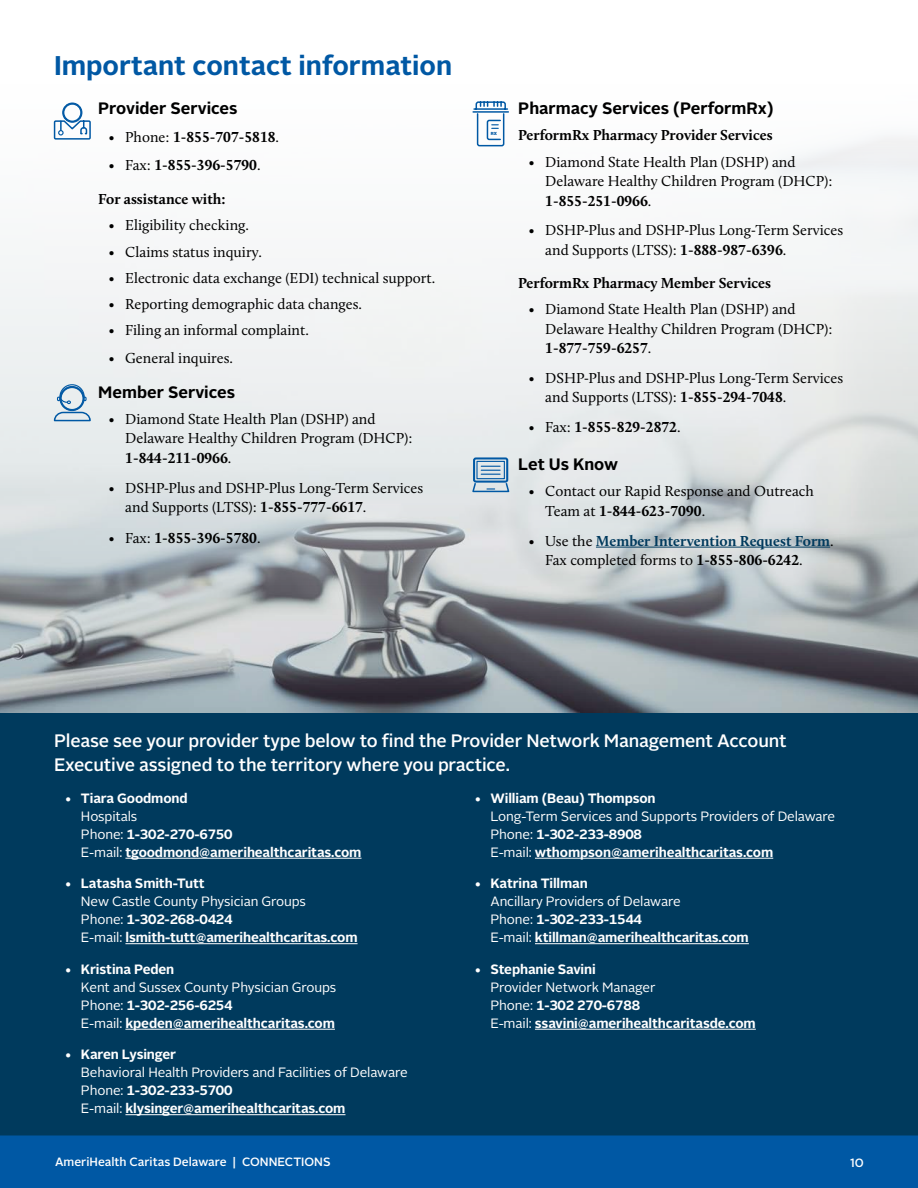
<style>
.page{position:relative;width:918px;height:1188px;background:#fff}
.page>*{position:absolute;margin:0;border:0;box-sizing:border-box;transform-origin:0 0}
.t1{font:700 27px "Alright Sans";color:#0058a4}
.t2{font:500 18px/24px "Alright Sans";letter-spacing:-.01em;color:#fff}
.t3{font:700 16.5px "Alright Sans";color:#000}
.t4{font:15px/19.5px "Calluna";color:#000}
.t5{font:700 15px "Calluna";color:#000}
.t6{font:700 15px/19.5px "Calluna";color:#003a5d}
.t7{font:700 13.5px/18px "Alright Sans";letter-spacing:-.01em;color:#fff}
.t8{font:13.5px/18px "Alright Sans";letter-spacing:-.01em;color:#fff}
.t9{font:500 12px "Alright Sans";color:#fff}
.t10{font:900 4.35px "Alright Sans";color:#0058a4}
.s1{font-weight:400}
.s2{font-weight:700}
.s3{font-weight:400;color:#000}
.s4{color:#000}
</style>
<div class="page">
<img style="left:0;top:102px;width:918px;height:611px">
<div style="left:0;top:713px;width:918px;height:423px;background:#003a5d"></div>
<svg style="left:53px;top:103px;width:39px;height:37px"></svg>
<svg style="left:53px;top:384px;width:39px;height:38px"></svg>
<svg style="left:472px;top:101px;width:38px;height:46px"></svg>
<svg style="left:471px;top:458px;width:40px;height:35px"></svg>
<div style="left:0;top:1136px;width:918px;height:52px;background:#0058a4"></div>
<hr style="left:596px;top:547px;width:234px;height:1px;background:#003a5d">
<hr style="left:125px;top:858px;width:237px;height:1px;background:#fff">
<hr style="left:125px;top:943px;width:233px;height:1px;background:#fff">
<hr style="left:125px;top:1029px;width:210px;height:1px;background:#fff">
<hr style="left:125px;top:1114px;width:221px;height:1px;background:#fff">
<hr style="left:535px;top:858px;width:238px;height:1px;background:#fff">
<hr style="left:535px;top:943px;width:214px;height:1px;background:#fff">
<hr style="left:535px;top:1029px;width:221px;height:1px;background:#fff">
<h1 class="t1" style="left:54px;top:47px;width:400px">Important contact information</h1>
<p class="t3" style="left:98px;top:97px;width:141px">Provider Services</p>
<p class="t5" style="left:109px;top:127px;width:172px"><span class="s1">• Phone:</span> 1-855-707-5818<span class="s1">.</span></p>
<p class="t5" style="left:109px;top:155px;width:153px"><span class="s1">• Fax:</span> 1-855-396-5790<span class="s1">.</span></p>
<p class="t5" style="left:98px;top:190px;width:129px">For assistance with:</p>
<p class="t4" style="left:109px;top:215px;width:142px">• Eligibility checking.</p>
<p class="t4" style="left:109px;top:242px;width:155px">• Claims status inquiry.</p>
<p class="t4" style="left:109px;top:268px;width:328px">• Electronic data exchange (EDI) technical support.</p>
<p class="t4" style="left:109px;top:294px;width:255px">• Reporting demographic data changes.</p>
<p class="t4" style="left:109px;top:320px;width:202px">• Filing an informal complaint.</p>
<p class="t4" style="left:109px;top:348px;width:126px">• General inquires.</p>
<p class="t3" style="left:98px;top:380px;width:138px">Member Services</p>
<p class="t4" style="left:125px;top:409px;width:289px;text-indent:-16px">• Diamond State Health Plan (DSHP) and<br>Delaware Healthy Children Program (DHCP):<br><span class="s2">1-844-211-0966</span>.</p>
<p class="t4" style="left:125px;top:478px;width:299px;text-indent:-16px">• DSHP-Plus and DSHP-Plus Long-Term Services and Supports (LTSS): <span class="s2">1-855-777-6617</span>.</p>
<p class="t5" style="left:109px;top:529px;width:153px"><span class="s1">• Fax:</span> 1-855-396-5780<span class="s1">.</span></p>
<p class="t10" style="left:491px;top:130px;width:8px">RX</p>
<p class="t3" style="left:518px;top:97px;width:257px">Pharmacy Services (PerformRx)</p>
<p class="t5" style="left:518px;top:126px;width:256px">PerformRx Pharmacy Provider Services</p>
<p class="t4" style="left:545px;top:152px;width:289px;text-indent:-16px">• Diamond State Health Plan (DSHP) and<br>Delaware Healthy Children Program (DHCP):<br><span class="s2">1-855-251-0966</span>.</p>
<p class="t4" style="left:545px;top:220px;width:299px;text-indent:-16px">• DSHP-Plus and DSHP-Plus Long-Term Services and Supports (LTSS): <span class="s2">1-888-987-6396</span>.</p>
<p class="t5" style="left:518px;top:273px;width:254px">PerformRx Pharmacy Member Services</p>
<p class="t4" style="left:545px;top:299px;width:289px;text-indent:-16px">• Diamond State Health Plan (DSHP) and<br>Delaware Healthy Children Program (DHCP):<br><span class="s2">1-877-759-6257</span>.</p>
<p class="t4" style="left:545px;top:368px;width:299px;text-indent:-16px">• DSHP-Plus and DSHP-Plus Long-Term Services and Supports (LTSS): <span class="s2">1-855-294-7048</span>.</p>
<p class="t5" style="left:529px;top:418px;width:153px"><span class="s1">• Fax:</span> 1-855-829-2872<span class="s1">.</span></p>
<p class="t3" style="left:518px;top:453px;width:101px">Let Us Know</p>
<p class="t4" style="left:545px;top:481px;width:270px;text-indent:-16px">• Contact our Rapid Response and Outreach<br>Team at <span class="s2">1-844-623-7090</span>.</p>
<p class="t6" style="left:545px;top:531px;width:290px;text-indent:-16px"><span class="s3">• Use the</span> Member Intervention Request Form<span class="s3">.<br>Fax completed forms to</span> <span class="s4">1-855-806-6242</span><span class="s3">.</span></p>
<p class="t2" style="left:54px;top:729px;width:734px">Please see your provider type below to find the Provider Network Management Account<br>Executive assigned to the territory where you practice.</p>
<p class="t7" style="left:64px;top:789px;width:125px">• Tiara Goodmond</p>
<p class="t7" style="left:81px;top:807px;width:282px"><span class="s1">Hospitals<br>Phone:</span> 1-302-270-6750<br><span class="s1">E-mail:</span> tgoodmond@amerihealthcaritas.com</p>
<p class="t7" style="left:64px;top:875px;width:142px">• Latasha Smith-Tutt</p>
<p class="t7" style="left:81px;top:893px;width:278px"><span class="s1">New Castle County Physician Groups<br>Phone:</span> 1-302-268-0424<br><span class="s1">E-mail:</span> lsmith-tutt@amerihealthcaritas.com</p>
<p class="t7" style="left:65px;top:960px;width:111px">• Kristina Peden</p>
<p class="t8" style="left:81px;top:978px;width:257px">Kent and Sussex County Physician Groups<br>Phone: <span class="s2">1-302-256-6254<br></span>E-mail: <span class="s2">kpeden@amerihealthcaritas.com</span></p>
<p class="t7" style="left:65px;top:1046px;width:113px">• Karen Lysinger</p>
<p class="t8" style="left:81px;top:1064px;width:328px">Behavioral Health Providers and Facilities of Delaware<br>Phone: <span class="s2">1-302-233-5700<br></span>E-mail: <span class="s2">klysinger@amerihealthcaritas.com</span></p>
<p class="t7" style="left:474px;top:789px;width:183px">• William (Beau) Thompson</p>
<p class="t8" style="left:490px;top:807px;width:346px">Long-Term Services and Supports Providers of Delaware<br>Phone: <span class="s2">1-302-233-8908<br></span>E-mail: <span class="s2">wthompson@amerihealthcaritas.com</span></p>
<p class="t7" style="left:474px;top:875px;width:115px">• Katrina Tillman</p>
<p class="t7" style="left:490px;top:893px;width:260px"><span class="s1">Ancillary Providers of Delaware<br>Phone:</span> 1-302-233-1544<br><span class="s1">E-mail:</span> ktillman@amerihealthcaritas.com</p>
<p class="t7" style="left:474px;top:960px;width:123px">• Stephanie Savini</p>
<p class="t7" style="left:490px;top:978px;width:267px"><span class="s1">Provider Network Manager<br>Phone:</span> 1-302 270-6788<br><span class="s1">E-mail:</span> ssavini@amerihealthcaritasde.com</p>
<p class="t9" style="left:55px;top:1154px;width:277px">AmeriHealth Caritas Delaware | CONNECTIONS</p>
<p class="t9" style="left:850px;top:1154px;width:15px">10</p>
</div>
